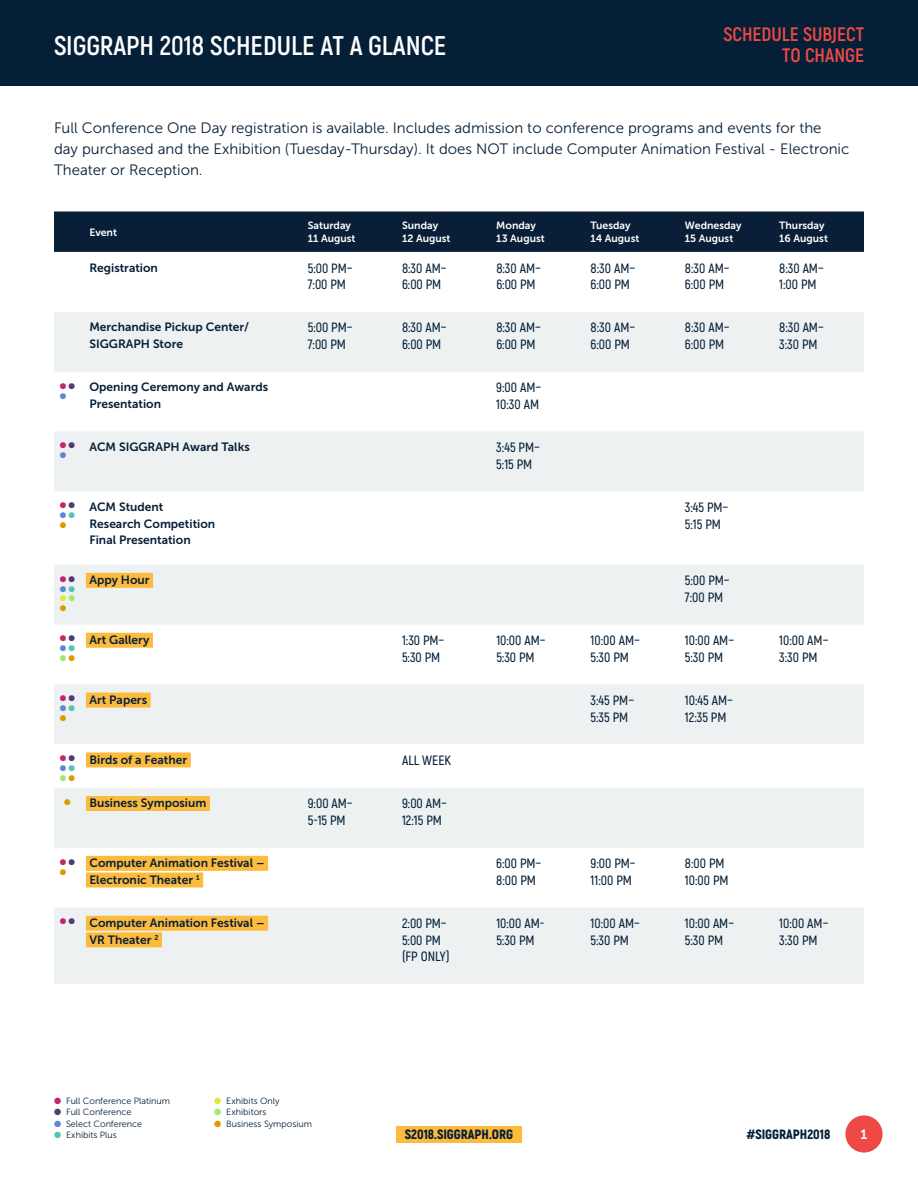
<style>
.page{position:relative;width:918px;height:1188px;background:#fff}
.page>*{position:absolute;margin:0;border:0;box-sizing:border-box;transform-origin:0 0}
.t1{font:700 27px "Akrobat";color:#fff}
.t2{font:700 19.5px/21px "Akrobat";color:#ef4945;text-align:right}
.t3{font:15px/21px "Museo Sans 300";color:#051f37}
.t4{font:600 13.5px/16.6px "Akrobat";color:#051f37}
.t5{font:900 13.5px "Akrobat";color:#051f37}
.t6{font:13.5px "Museo Sans 700";color:#fff}
.t7{font:12px/16.6px "Museo Sans 700";color:#051f37}
.t8{font:10.5px/13.5px "Museo Sans 700";color:#fff}
.t9{font:9px "Museo Sans 300";color:#051f37}
.t10{font:8.25px/9.9px "Zapf Dingbats ITC";color:#c22671}
.s1{color:#523c6f}
.s2{color:#df9a00}
.s3{color:#c22671}
.s4{color:#6086d5}
.s5{color:#53c5b7}
.s6{color:#dfe938}
.s7{color:#9eeb68}
</style>
<div class="page">
<div style="left:0;top:0;width:918px;height:85px;background:#051f37"></div>
<div style="left:845px;top:1115px;width:38px;height:38px;background:#ef4945;border-radius:50%"></div>
<div style="left:396px;top:1126px;width:126px;height:17px;background:#fdbb3e"></div>
<div style="left:54px;top:212px;width:810px;height:40px;background:#081f37"></div>
<svg style="left:54px;top:312px;width:810px;height:672px;fill:#edf1f1"></svg>
<div style="left:86px;top:573px;width:67px;height:15px;background:#fdbb3e"></div>
<div style="left:86px;top:633px;width:67px;height:15px;background:#fdbb3e"></div>
<div style="left:86px;top:693px;width:65px;height:15px;background:#fdbb3e"></div>
<div style="left:86px;top:752px;width:105px;height:15px;background:#fdbb3e"></div>
<div style="left:86px;top:796px;width:124px;height:15px;background:#fdbb3e"></div>
<div style="left:86px;top:856px;width:182px;height:15px;background:#fdbb3e"></div>
<div style="left:86px;top:873px;width:117px;height:15px;background:#fdbb3e"></div>
<div style="left:86px;top:916px;width:182px;height:15px;background:#fdbb3e"></div>
<div style="left:86px;top:932px;width:76px;height:15px;background:#fdbb3e"></div>
<svg style="left:60px;top:383px;width:15px;height:16px"></svg>
<svg style="left:60px;top:443px;width:15px;height:15px"></svg>
<svg style="left:60px;top:502px;width:15px;height:26px"></svg>
<svg style="left:60px;top:576px;width:15px;height:35px"></svg>
<svg style="left:60px;top:636px;width:15px;height:25px"></svg>
<svg style="left:60px;top:695px;width:15px;height:26px"></svg>
<svg style="left:60px;top:755px;width:15px;height:26px"></svg>
<h1 class="t1" style="left:54px;top:28px;width:394px">SIGGRAPH 2018 SCHEDULE AT A GLANCE</h1>
<h2 class="t2" style="left:723px;top:23px;width:142px">SCHEDULE SUBJECT<br>TO CHANGE</h2>
<p class="t3" style="left:54px;top:117px;width:797px">Full Conference One Day registration is available. Includes admission to conference programs and events for the day purchased and the Exhibition (Tuesday-Thursday). It does NOT include Computer Animation Festival - Electronic<br>Theater or Reception.</p>
<p class="t8" style="left:89px;top:225px;width:29px">Event</p>
<p class="t8" style="left:308px;top:219px;width:49px">Saturday<br>11 August</p>
<p class="t8" style="left:402px;top:219px;width:50px">Sunday<br>12 August</p>
<p class="t8" style="left:496px;top:219px;width:50px">Monday<br>13 August</p>
<p class="t8" style="left:591px;top:219px;width:50px">Tuesday<br>14 August</p>
<p class="t8" style="left:685px;top:219px;width:58px">Wednesday<br>15 August</p>
<p class="t8" style="left:779px;top:219px;width:50px">Thursday<br>16 August</p>
<p class="t7" style="left:89px;top:259px;width:70px">Registration</p>
<p class="t4" style="left:308px;top:259px;width:46px">5:00 PM–<br>7:00 PM</p>
<p class="t4" style="left:402px;top:259px;width:46px">8:30 AM–<br>6:00 PM</p>
<p class="t4" style="left:496px;top:259px;width:46px">8:30 AM–<br>6:00 PM</p>
<p class="t4" style="left:591px;top:259px;width:46px">8:30 AM–<br>6:00 PM</p>
<p class="t4" style="left:685px;top:259px;width:46px">8:30 AM–<br>6:00 PM</p>
<p class="t4" style="left:779px;top:259px;width:46px">8:30 AM–<br>1:00 PM</p>
<p class="t7" style="left:89px;top:319px;width:161px">Merchandise Pickup Center/<br>SIGGRAPH Store</p>
<p class="t4" style="left:308px;top:319px;width:46px">5:00 PM–<br>7:00 PM</p>
<p class="t4" style="left:402px;top:319px;width:46px">8:30 AM–<br>6:00 PM</p>
<p class="t4" style="left:496px;top:319px;width:46px">8:30 AM–<br>6:00 PM</p>
<p class="t4" style="left:591px;top:319px;width:46px">8:30 AM–<br>6:00 PM</p>
<p class="t4" style="left:685px;top:319px;width:46px">8:30 AM–<br>6:00 PM</p>
<p class="t4" style="left:779px;top:319px;width:46px">8:30 AM–<br>3:30 PM</p>
<p class="t7" style="left:89px;top:379px;width:180px">Opening Ceremony and Awards<br>Presentation</p>
<p class="t4" style="left:496px;top:379px;width:46px">9:00 AM–<br>10:30 AM</p>
<p class="t7" style="left:89px;top:439px;width:162px">ACM SIGGRAPH Award Talks</p>
<p class="t4" style="left:496px;top:439px;width:45px">3:45 PM–<br>5:15 PM</p>
<p class="t7" style="left:89px;top:499px;width:127px">ACM Student<br>Research Competition<br>Final Presentation</p>
<p class="t4" style="left:685px;top:499px;width:45px">3:45 PM–<br>5:15 PM</p>
<p class="t7" style="left:89px;top:572px;width:62px">Appy Hour</p>
<p class="t4" style="left:685px;top:572px;width:46px">5:00 PM–<br>7:00 PM</p>
<p class="t7" style="left:89px;top:632px;width:62px">Art Gallery</p>
<p class="t4" style="left:402px;top:632px;width:44px">1:30 PM–<br>5:30 PM</p>
<p class="t4" style="left:496px;top:632px;width:51px">10:00 AM–<br>5:30 PM</p>
<p class="t4" style="left:591px;top:632px;width:51px">10:00 AM–<br>5:30 PM</p>
<p class="t4" style="left:685px;top:632px;width:51px">10:00 AM–<br>5:30 PM</p>
<p class="t4" style="left:779px;top:632px;width:51px">10:00 AM–<br>3:30 PM</p>
<p class="t7" style="left:89px;top:692px;width:59px">Art Papers</p>
<p class="t4" style="left:591px;top:692px;width:45px">3:45 PM–<br>5:35 PM</p>
<p class="t4" style="left:685px;top:692px;width:49px">10:45 AM–<br>12:35 PM</p>
<p class="t7" style="left:89px;top:751px;width:99px">Birds of a Feather</p>
<p class="t4" style="left:402px;top:752px;width:51px">ALL WEEK</p>
<p class="t7" style="left:64px;top:795px;width:144px"><sup>●</sup> Business Symposium</p>
<p class="t4" style="left:308px;top:795px;width:46px">9:00 AM–<br>5-15 PM</p>
<p class="t4" style="left:402px;top:795px;width:46px">9:00 AM–<br>12:15 PM</p>
<p class="t10" style="left:60px;top:857px;width:17px">● <span class="s1">● </span><span class="s2">●</span></p>
<p class="t7" style="left:89px;top:855px;width:177px">Computer Animation Festival –<br>Electronic Theater <sup>1</sup></p>
<p class="t4" style="left:496px;top:855px;width:47px">6:00 PM–<br>8:00 PM</p>
<p class="t4" style="left:591px;top:855px;width:47px">9:00 PM–<br>11:00 PM</p>
<p class="t4" style="left:685px;top:855px;width:45px">8:00 PM<br>10:00 PM</p>
<p class="t7" style="left:89px;top:915px;width:177px;text-indent:-30px"><sup>●</sup> <sup>●</sup> Computer Animation Festival –<br>VR Theater <sup>2</sup></p>
<p class="t4" style="left:402px;top:915px;width:49px">2:00 PM–<br>5:00 PM (FP ONLY)</p>
<p class="t4" style="left:496px;top:915px;width:49px">10:00 AM-<br>5:30 PM</p>
<p class="t4" style="left:591px;top:915px;width:51px">10:00 AM–<br>5:30 PM</p>
<p class="t4" style="left:685px;top:915px;width:51px">10:00 AM–<br>5:30 PM</p>
<p class="t4" style="left:779px;top:915px;width:51px">10:00 AM–<br>3:30 PM</p>
<p class="t9" style="left:54px;top:1096px;width:118px"><span class="s3">●</span> Full Conference Platinum</p>
<p class="t9" style="left:54px;top:1108px;width:79px"><span class="s1">●</span> Full Conference</p>
<p class="t9" style="left:54px;top:1119px;width:90px"><span class="s4">●</span> Select Conference</p>
<p class="t9" style="left:54px;top:1130px;width:64px"><span class="s5">●</span> Exhibits Plus</p>
<p class="t9" style="left:214px;top:1096px;width:67px"><span class="s6">●</span> Exhibits Only</p>
<p class="t9" style="left:214px;top:1108px;width:54px"><span class="s7">●</span> Exhibitors</p>
<p class="t9" style="left:214px;top:1119px;width:99px"><span class="s2">●</span> Business Symposium</p>
<p class="t5" style="left:405px;top:1126px;width:110px">S2018.SIGGRAPH.ORG</p>
<p class="t5" style="left:746px;top:1126px;width:86px">#SIGGRAPH2018</p>
<p class="t6" style="left:861px;top:1127px;width:8px">1</p>
</div>
